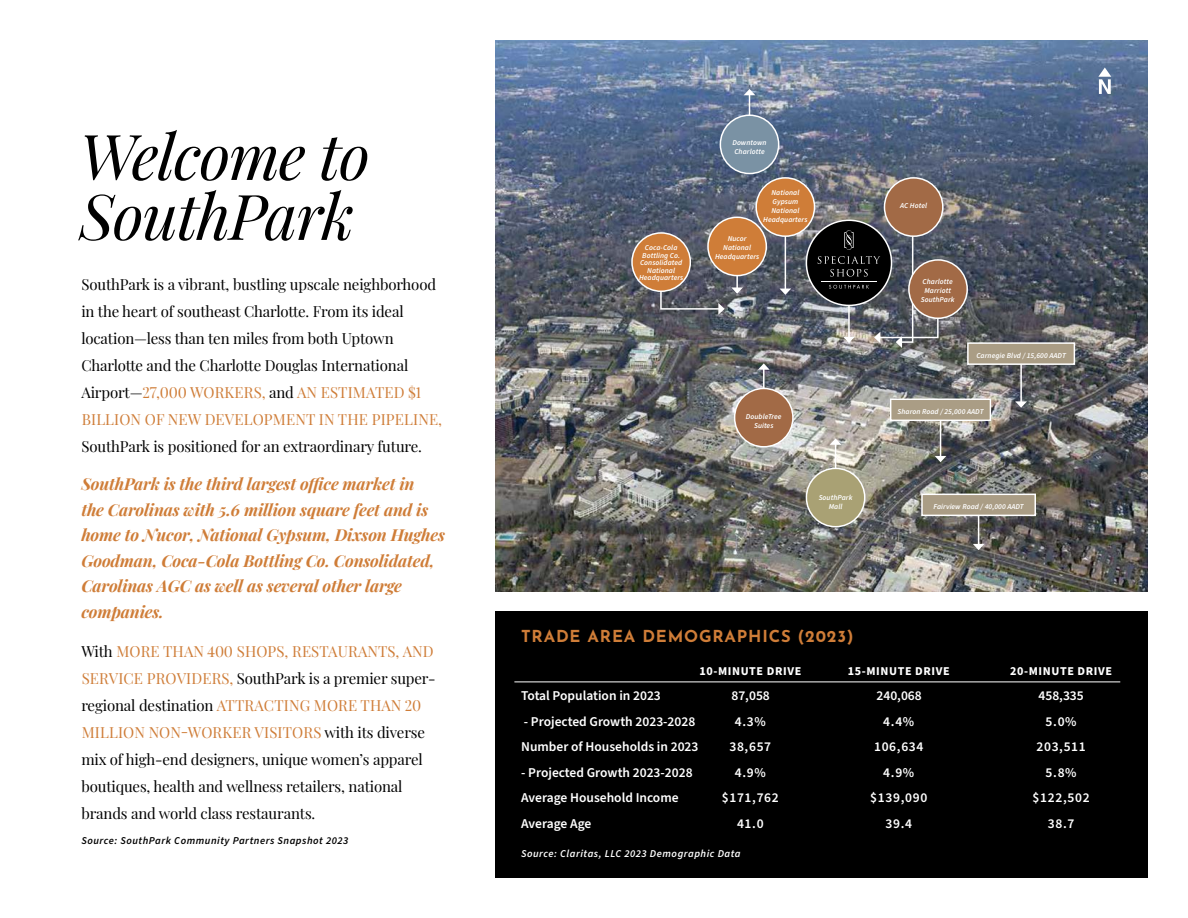
<style>
.page{position:relative;width:1188px;height:918px;background:#fff}
.page>*{position:absolute;margin:0;border:0;box-sizing:border-box;transform-origin:0 0}
.t1{font:italic 63px/60px "Playfair Display";letter-spacing:-.02em;color:#000}
.t2{font:italic 700 16.5px/25.5px "Playfair Display";letter-spacing:-.01em;color:#cf7d38}
.t3{font:700 16.5px "Josefin Sans";letter-spacing:.05em;color:#cf7d38}
.t4{font:15px/27px "Playfair Display";letter-spacing:-.01em;color:#000}
.t5{font:600 13.5px "Source Sans Pro";color:#fff}
.t6{font:700 12px "Source Sans Pro";letter-spacing:.05em;color:#fff}
.t7{font:italic 600 10.5px "Source Sans Pro";letter-spacing:.05em;color:#000}
.t8{font:italic 600 10.5px "Source Sans Pro";letter-spacing:.05em;color:#fff}
.t9{font:italic 600 7.5px/9px "Source Sans Pro";letter-spacing:.01em;color:#fff;text-align:center}
.s1{color:#cf7d38}
</style>
<div class="page">
<div style="left:495px;top:611px;width:653px;height:267px;background:#000"></div>
<img style="left:495px;top:40px;width:653px;height:551px">
<hr style="left:785px;top:232px;width:1px;height:57px;background:#fff">
<svg style="left:780px;top:289px;width:11px;height:6px"></svg>
<hr style="left:736px;top:267px;width:2px;height:21px;background:#fff">
<svg style="left:731px;top:287px;width:12px;height:7px"></svg>
<svg style="left:744px;top:89px;width:11px;height:25px"></svg>
<hr style="left:835px;top:444px;width:1px;height:46px;background:#fff">
<svg style="left:830px;top:438px;width:11px;height:7px"></svg>
<hr style="left:763px;top:369px;width:2px;height:46px;background:#fff">
<svg style="left:758px;top:363px;width:12px;height:7px"></svg>
<hr style="left:940px;top:404px;width:1px;height:53px;background:#fff">
<svg style="left:935px;top:456px;width:11px;height:6px"></svg>
<hr style="left:978px;top:499px;width:1px;height:46px;background:#fff">
<svg style="left:973px;top:544px;width:11px;height:6px"></svg>
<hr style="left:1020px;top:348px;width:2px;height:54px;background:#fff">
<svg style="left:1015px;top:401px;width:12px;height:7px"></svg>
<svg style="left:806px;top:220px;width:86px;height:85px"></svg>
<div style="left:720px;top:115px;width:59px;height:59px;background:#7a92a4;border-radius:50%"></div>
<div style="left:720px;top:114px;width:59px;height:60px;border:2px solid #fff;border-radius:50%"></div>
<div style="left:708px;top:217px;width:58px;height:59px;background:#cf7d38;border-radius:50%"></div>
<div style="left:707px;top:217px;width:60px;height:59px;border:2px solid #fff;border-radius:50%"></div>
<div style="left:806px;top:468px;width:59px;height:59px;background:#a9a174;border-radius:50%"></div>
<div style="left:806px;top:468px;width:59px;height:59px;border:2px solid #fff;border-radius:50%"></div>
<div style="left:735px;top:388px;width:58px;height:59px;background:#a26a46;border-radius:50%"></div>
<div style="left:734px;top:388px;width:60px;height:60px;border:2px solid #fff;border-radius:50%"></div>
<div style="left:756px;top:178px;width:59px;height:58px;background:#cf7d38;border-radius:50%"></div>
<div style="left:755px;top:177px;width:60px;height:60px;border:2px solid #fff;border-radius:50%"></div>
<svg style="left:659px;top:267px;width:66px;height:48px;background:#60616b"></svg>
<svg style="left:818px;top:229px;width:121px;height:119px;background:#4d4f52"></svg>
<div style="left:632px;top:233px;width:58px;height:58px;background:#cf7d38;border-radius:50%"></div>
<div style="left:631px;top:232px;width:60px;height:60px;border:2px solid #fff;border-radius:50%"></div>
<div style="left:909px;top:260px;width:58px;height:58px;background:#a26a46;border-radius:50%"></div>
<div style="left:908px;top:259px;width:60px;height:60px;border:2px solid #fff;border-radius:50%"></div>
<div style="left:890px;top:399px;width:101px;height:22px;background:#aa9d85;border:2px solid #fff"></div>
<div style="left:921px;top:494px;width:115px;height:22px;background:#aa9d85;border:2px solid #fff"></div>
<div style="left:967px;top:342px;width:108px;height:23px;background:#aa9d85;border:2px solid #fff"></div>
<hr style="left:514px;top:682px;width:606px;height:1px;background:#fff">
<svg style="left:1098px;top:68px;width:13px;height:26px"></svg>
<div style="left:884px;top:178px;width:59px;height:58px;background:#a26a46;border-radius:50%"></div>
<div style="left:884px;top:177px;width:60px;height:60px;border:2px solid #fff;border-radius:50%"></div>
<h1 class="t1" style="left:79px;top:121px;width:292px">Welcome to<br>SouthPark</h1>
<p class="t4" style="left:81px;top:270px;width:362px">SouthPark is a vibrant, bustling upscale neighborhood in the heart of southeast Charlotte. From its ideal location—less than ten miles from both Uptown Charlotte and the Charlotte Douglas International Airport—<span class="s1">27,000 WORKERS,</span> and <span class="s1">AN ESTIMATED $1<br>BILLION OF NEW DEVELOPMENT IN THE PIPELINE,</span></p>
<p class="t4" style="left:81px;top:432px;width:342px">SouthPark is positioned for an extraordinary future.</p>
<p class="t2" style="left:81px;top:470px;width:365px">SouthPark is the third largest office market in<br>the Carolinas with 5.6 million square feet and is home to Nucor, National Gypsum, Dixson Hughes Goodman, Coca-Cola Bottling Co. Consolidated, Carolinas AGC as well as several other large companies.</p>
<p class="t4" style="left:81px;top:637px;width:356px">With <span class="s1">MORE THAN 400 SHOPS, RESTAURANTS, AND SERVICE PROVIDERS,</span> SouthPark is a premier super&shy;regional destination <span class="s1">ATTRACTING MORE THAN 20<br>MILLION NON-WORKER VISITORS</span> with its diverse mix of high-end designers, unique women’s apparel boutiques, health and wellness retailers, national brands and world class restaurants.</p>
<p class="t7" style="left:81px;top:834px;width:269px">Source: SouthPark Community Partners Snapshot 2023</p>
<p class="t9" style="left:639px;top:244px;width:46px;line-height:7.5px">Coca-Cola<br>Bottling Co.<br>Consolidated<br>National<br>Headquarters</p>
<p class="t9" style="left:732px;top:138px;width:36px;text-align:left">Downtown<br>Charlotte</p>
<p class="t9" style="left:763px;top:188px;width:46px">National<br>Gypsum<br>National<br>Headquarters</p>
<p class="t9" style="left:715px;top:234px;width:46px">Nucor<br>National<br>Headquarters</p>
<p class="t9" style="left:746px;top:412px;width:37px">DoubleTree<br>Suites</p>
<p class="t9" style="left:819px;top:493px;width:35px">SouthPark<br>Mall</p>
<p class="t9" style="left:900px;top:201px;width:28px">AC Hotel</p>
<p class="t9" style="left:921px;top:277px;width:35px">Charlotte<br>Marriott<br>SouthPark</p>
<p class="t9" style="left:976px;top:351px;width:91px">Carnegie Blvd / 15,600 AADT</p>
<p class="t9" style="left:897px;top:407px;width:88px">Sharon Road / 25,000 AADT</p>
<p class="t9" style="left:933px;top:502px;width:92px">Fairview Road / 40,000 AADT</p>
<p class="t3" style="left:521px;top:622px;width:334px">TRADE AREA DEMOGRAPHICS (2023)</p>
<p class="t6" style="left:699px;top:663px;width:103px">10-MINUTE DRIVE</p>
<p class="t6" style="left:848px;top:663px;width:103px">15-MINUTE DRIVE</p>
<p class="t6" style="left:1010px;top:663px;width:103px">20-MINUTE DRIVE</p>
<p class="t5" style="left:521px;top:687px;width:141px">Total Population in 2023</p>
<p class="t5" style="left:731px;top:687px;width:40px">87,058</p>
<p class="t5" style="left:876px;top:687px;width:47px">240,068</p>
<p class="t5" style="left:1038px;top:687px;width:47px">458,335</p>
<p class="t5" style="left:524px;top:712px;width:173px">- Projected Growth 2023-2028</p>
<p class="t5" style="left:735px;top:712px;width:33px">4.3%</p>
<p class="t5" style="left:883px;top:712px;width:33px">4.4%</p>
<p class="t5" style="left:1046px;top:712px;width:33px">5.0%</p>
<p class="t5" style="left:521px;top:738px;width:179px">Number of Households in 2023</p>
<p class="t5" style="left:729px;top:738px;width:43px">38,657</p>
<p class="t5" style="left:874px;top:738px;width:51px">106,634</p>
<p class="t5" style="left:1036px;top:738px;width:51px">203,511</p>
<p class="t5" style="left:521px;top:763px;width:173px">- Projected Growth 2023-2028</p>
<p class="t5" style="left:735px;top:763px;width:33px">4.9%</p>
<p class="t5" style="left:883px;top:763px;width:33px">4.9%</p>
<p class="t5" style="left:1046px;top:763px;width:33px">5.8%</p>
<p class="t5" style="left:521px;top:789px;width:159px">Average Household Income</p>
<p class="t5" style="left:722px;top:789px;width:59px">$171,762</p>
<p class="t5" style="left:870px;top:789px;width:59px">$139,090</p>
<p class="t5" style="left:1033px;top:789px;width:59px">$122,502</p>
<p class="t5" style="left:521px;top:814px;width:72px">Average Age</p>
<p class="t5" style="left:737px;top:814px;width:28px">41.0</p>
<p class="t5" style="left:886px;top:814px;width:28px">39.4</p>
<p class="t5" style="left:1048px;top:814px;width:28px">38.7</p>
<p class="t8" style="left:521px;top:846px;width:221px">Source: Claritas, LLC 2023 Demographic Data</p>
</div>
